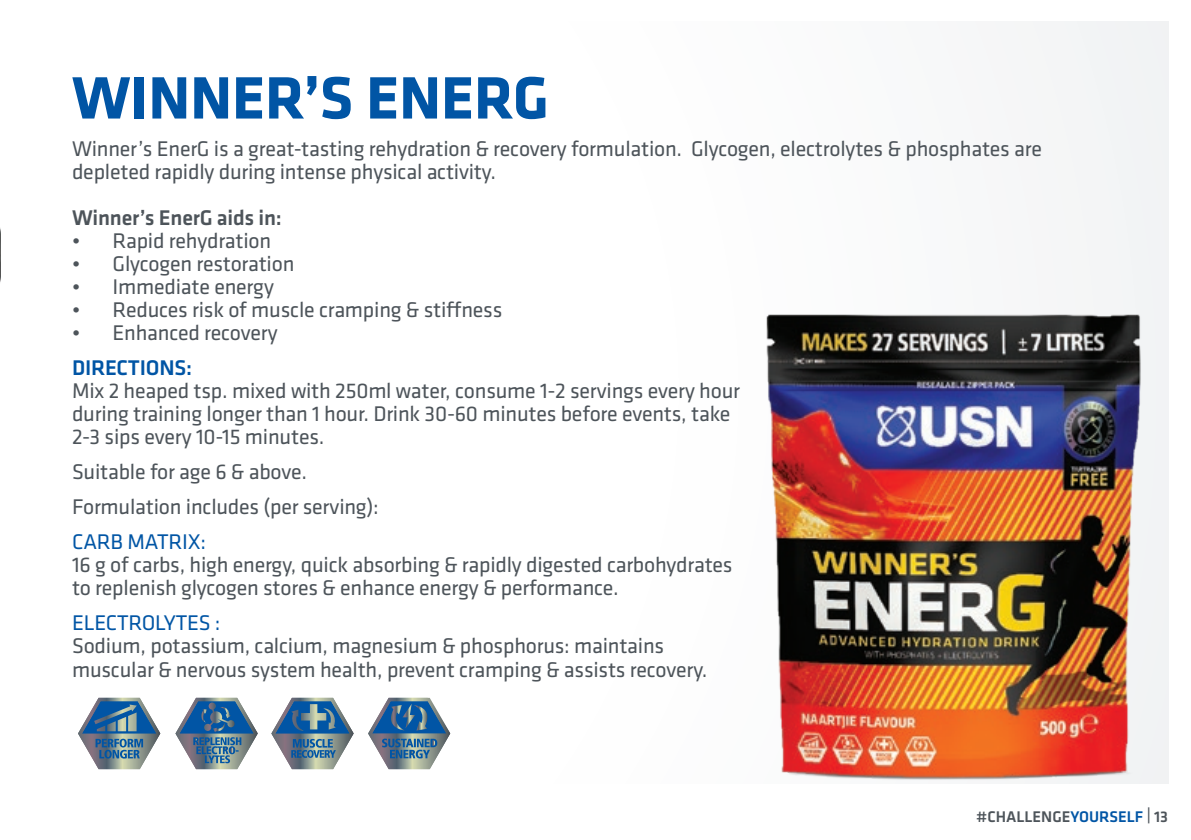
<style>
.page{position:relative;width:1191px;height:840px;background:#fff}
.page>*{position:absolute;margin:0;border:0;box-sizing:border-box;transform-origin:0 0}
.t1{font:700 61.8px "Klavika";color:#0155a5}
.t2{font:22px/23px "Klavika";letter-spacing:-.01em;color:#4d545a}
.t3{font:22px "Klavika";letter-spacing:-.01em;color:#0155a5}
.t4{font:500 22px "Klavika";letter-spacing:-.01em;color:#4d545a}
.t5{font:500 22px "Klavika";letter-spacing:-.01em;color:#0155a5}
.t6{font:500 16px "Klavika";color:#4d545a}
.s1{color:#0155a5}
</style>
<div class="page">
<img style="left:766px;top:292px;width:393px;height:492px">
<img style="left:0;top:228px;width:1px;height:54px">
<svg style="left:368px;top:697px;width:82px;height:71px"></svg>
<svg style="left:175px;top:697px;width:83px;height:71px"></svg>
<svg style="left:78px;top:697px;width:82px;height:71px"></svg>
<svg style="left:271px;top:697px;width:83px;height:71px"></svg>
<h1 class="t1" style="left:72px;top:64px;width:478px">WINNER’S ENERG</h1>
<p class="t2" style="left:72px;top:137px;width:971px">Winner’s EnerG is a great-tasting rehydration &amp; recovery formulation. Glycogen, electrolytes &amp; phosphates are depleted rapidly during intense physical activity.</p>
<p class="t4" style="left:72px;top:206px;width:211px">Winner’s EnerG aids in:</p>
<p class="t2" style="left:72px;top:229px;width:201px">• Rapid rehydration</p>
<p class="t2" style="left:72px;top:252px;width:224px">• Glycogen restoration</p>
<p class="t2" style="left:72px;top:275px;width:203px">• Immediate energy</p>
<p class="t2" style="left:72px;top:298px;width:432px">• Reduces risk of muscle cramping &amp; stiffness</p>
<p class="t2" style="left:72px;top:321px;width:207px">• Enhanced recovery</p>
<p class="t5" style="left:72px;top:355px;width:122px">DIRECTIONS:</p>
<p class="t2" style="left:72px;top:379px;width:669px">Mix 2 heaped tsp. mixed with 250ml water, consume 1-2 servings every hour during training longer than 1 hour. Drink 30-60 minutes before events, take<br>2-3 sips every 10-15 minutes.</p>
<p class="t2" style="left:72px;top:454px;width:308px;line-height:35px">Suitable for age 6 &amp; above.<br>Formulation includes (per serving):</p>
<p class="t3" style="left:72px;top:529px;width:136px">CARB MATRIX:</p>
<p class="t2" style="left:72px;top:553px;width:662px">16 g of carbs, high energy, quick absorbing &amp; rapidly digested carbohydrates to replenish glycogen stores &amp; enhance energy &amp; performance.</p>
<p class="t3" style="left:72px;top:610px;width:150px">ELECTROLYTES :</p>
<p class="t2" style="left:72px;top:634px;width:637px;line-height:24px">Sodium, potassium, calcium, magnesium &amp; phosphorus: maintains muscular &amp; nervous system health, prevent cramping &amp; assists recovery.</p>
<p class="t6" style="left:976px;top:807px;width:193px">#CHALLENGE<span class="s1">YOURSELF</span> | 13</p>
</div>
